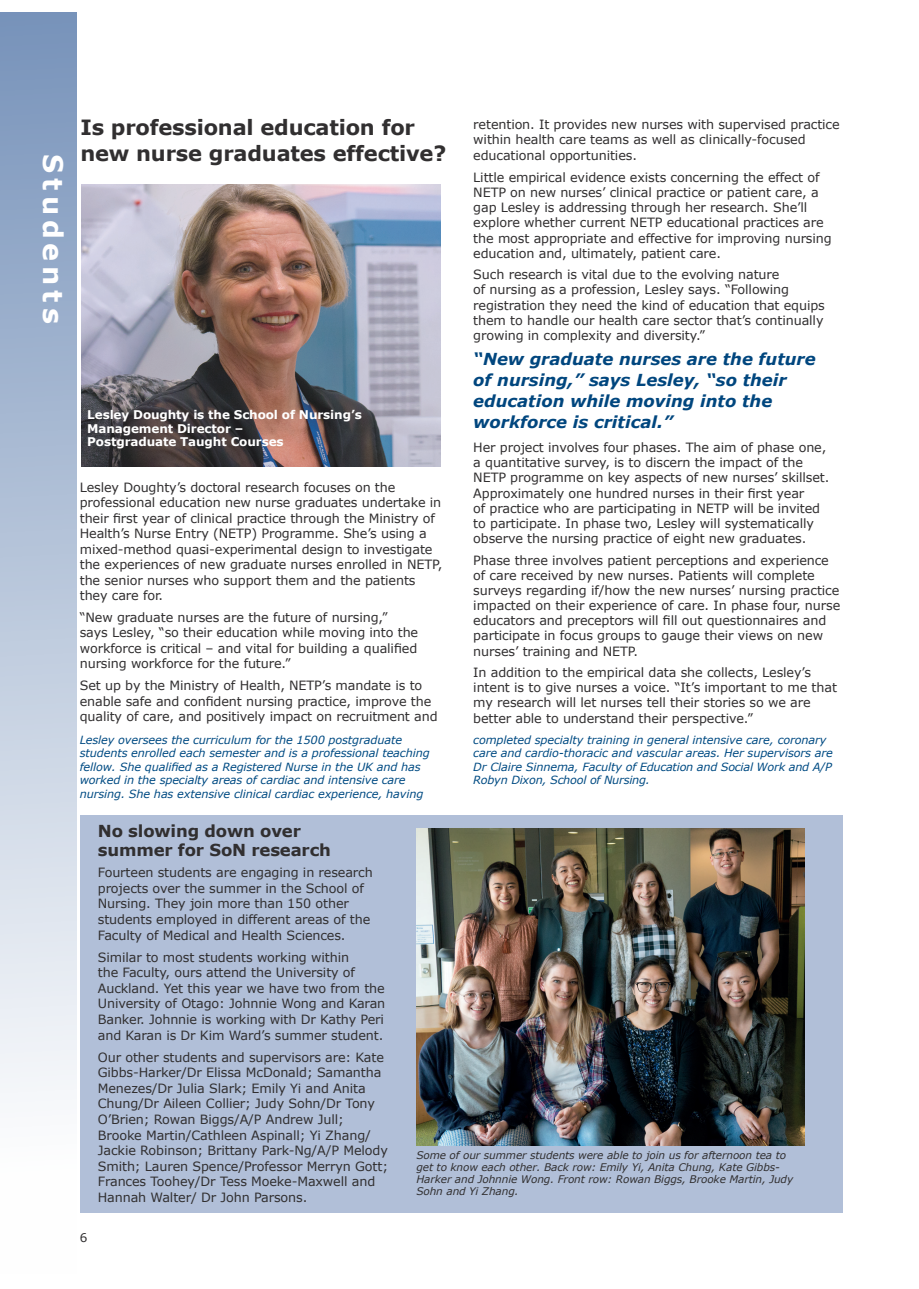
<style>
.page{position:relative;width:919px;height:1289px;background:#fff}
.page>*{position:absolute;margin:0;border:0;box-sizing:border-box;transform-origin:0 0}
.publications-copy{font:700 27px "Verdana";letter-spacing:.18em;color:#fff}
.publications-copy-2{font:700 21px/25.5px "Verdana";letter-spacing:-.01em;color:#312f30}
.pull_out_quotes{font:italic 700 16.5px/21px "Verdana";color:#00467e}
.publications-copy-3{font:700 16.5px/19.5px "Verdana";letter-spacing:-.01em;color:#312f30}
.t1{font:12.75px/15.1px "Verdana";letter-spacing:-.01em;color:#312f30}
.t2{font:700 12px/13.5px "Verdana";letter-spacing:-.01em;color:#fff}
.publications-copy-4{font:12px "Verdana";color:#312f30}
.t3{font:italic 11.25px/13.5px "Verdana";letter-spacing:-.01em;color:#004b83}
.publications-copy-5{font:italic 10.5px/12px "Verdana";letter-spacing:-.01em;color:#312f30}
</style>
<div class="page">
<div style="left:80px;top:815px;width:762px;height:397px;background:#b1bfd8"></div>
<img style="left:81px;top:184px;width:359px;height:282px">
<img style="left:416px;top:828px;width:388px;height:317px">
<div style="left:0;top:13px;width:77px;height:1260px;background:linear-gradient(to bottom,#7893ba,#fff)"></div>
<p class="publications-copy" style="left:72px;top:154px;width:171px;rotate:90deg">Students</p>
<p class="publications-copy-2" style="left:80px;top:114px;width:367px">Is professional education for new nurse graduates effective?</p>
<p class="t2" style="left:87px;top:407px;width:276px">Lesley Doughty is the School of Nursing’s<br>Management Director –<br>Postgraduate Taught Courses</p>
<p class="t1" style="left:80px;top:479px;width:364px">Lesley Doughty’s doctoral research focuses on the professional education new nurse graduates undertake in their first year of clinical practice through the Ministry of Health’s Nurse Entry (NETP) Programme. She’s using a mixed-method quasi-experimental design to investigate the experiences of new graduate nurses enrolled in NETP, the senior nurses who support them and the patients they care for.</p>
<p class="t1" style="left:80px;top:609px;width:340px">“New graduate nurses are the future of nursing,” says Lesley, “so their education while moving into the workforce is critical – and vital for building a qualified nursing workforce for the future.”</p>
<p class="t1" style="left:80px;top:677px;width:359px">Set up by the Ministry of Health, NETP’s mandate is to enable safe and confident nursing practice, improve the quality of care, and positively impact on recruitment and</p>
<p class="t3" style="left:80px;top:732px;width:351px">Lesley oversees the curriculum for the 1500 postgraduate students enrolled each semester and is a professional teaching fellow. She qualified as a Registered Nurse in the UK and has worked in the specialty areas of cardiac and intensive care nursing. She has extensive clinical cardiac experience, having</p>
<p class="t1" style="left:473px;top:116px;width:368px">retention. It provides new nurses with supervised practice within health care teams as well as clinically-focused educational opportunities.</p>
<p class="t1" style="left:473px;top:169px;width:360px">Little empirical evidence exists concerning the effect of NETP on new nurses’ clinical practice or patient care, a gap Lesley is addressing through her research. She’ll explore whether current NETP educational practices are the most appropriate and effective for improving nursing education and, ultimately, patient care.</p>
<p class="t1" style="left:473px;top:267px;width:353px">Such research is vital due to the evolving nature<br>of nursing as a profession, Lesley says. “Following registration they need the kind of education that equips them to handle our health care sector that’s continually growing in complexity and diversity.”</p>
<p class="pull_out_quotes" style="left:473px;top:348px;width:344px">“New graduate nurses are the future of nursing,” says Lesley, “so their education while moving into the workforce is critical.”</p>
<p class="t1" style="left:473px;top:440px;width:357px">Her project involves four phases. The aim of phase one, a quantitative survey, is to discern the impact of the NETP programme on key aspects of new nurses’ skillset.<br>Approximately one hundred nurses in their first year<br>of practice who are participating in NETP will be invited to participate. In phase two, Lesley will systematically observe the nursing practice of eight new graduates.</p>
<p class="t1" style="left:473px;top:552px;width:368px">Phase three involves patient perceptions and experience of care received by new nurses. Patients will complete surveys regarding if/how the new nurses’ nursing practice impacted on their experience of care. In phase four, nurse educators and preceptors will fill out questionnaires and participate in focus groups to gauge their views on new nurses’ training and NETP.</p>
<p class="t1" style="left:473px;top:664px;width:365px">In addition to the empirical data she collects, Lesley’s intent is to give nurses a voice. “It’s important to me that my research will let nurses tell their stories so we are better able to understand their perspective.”</p>
<p class="t3" style="left:473px;top:732px;width:361px">completed specialty training in general intensive care, coronary care and cardio-thoracic and vascular areas. Her supervisors are Dr Claire Sinnema, Faculty of Education and Social Work and A/P Robyn Dixon, School of Nursing.</p>
<p class="publications-copy-3" style="left:98px;top:820px;width:234px">No slowing down over summer for SoN research</p>
<p class="t1" style="left:98px;top:864px;width:276px;line-height:15.6px">Fourteen students are engaging in research projects over the summer in the School of Nursing. They join more than 150 other students employed in different areas of the Faculty of Medical and Health Sciences.</p>
<p class="t1" style="left:98px;top:948px;width:289px;line-height:15.6px">Similar to most students working within<br>the Faculty, ours attend the University of Auckland. Yet this year we have two from the University of Otago: Johnnie Wong and Karan Banker. Johnnie is working with Dr Kathy Peri and Karan is Dr Kim Ward’s summer student.</p>
<p class="t1" style="left:98px;top:1048px;width:292px;line-height:15.6px">Our other students and supervisors are: Kate Gibbs-Harker/Dr Elissa McDonald; Samantha Menezes/Dr Julia Slark; Emily Yi and Anita Chung/Dr Aileen Collier; Judy Sohn/Dr Tony O’Brien; Rowan Biggs/A/P Andrew Jull; Brooke Martin/Cathleen Aspinall; Yi Zhang/ Jackie Robinson; Brittany Park-Ng/A/P Melody Smith; Lauren Spence/Professor Merryn Gott; Frances Toohey/Dr Tess Moeke-Maxwell and Hannah Walter/ Dr John Parsons.</p>
<p class="publications-copy-4" style="left:80px;top:1229px;width:9px">6</p>
<p class="publications-copy-5" style="left:416px;top:1149px;width:378px">Some of our summer students were able to join us for afternoon tea to get to know each other. Back row: Emily Yi, Anita Chung, Kate Gibbs-Harker and Johnnie Wong. Front row: Rowan Biggs, Brooke Martin, Judy Sohn and Yi Zhang.</p>
</div>
